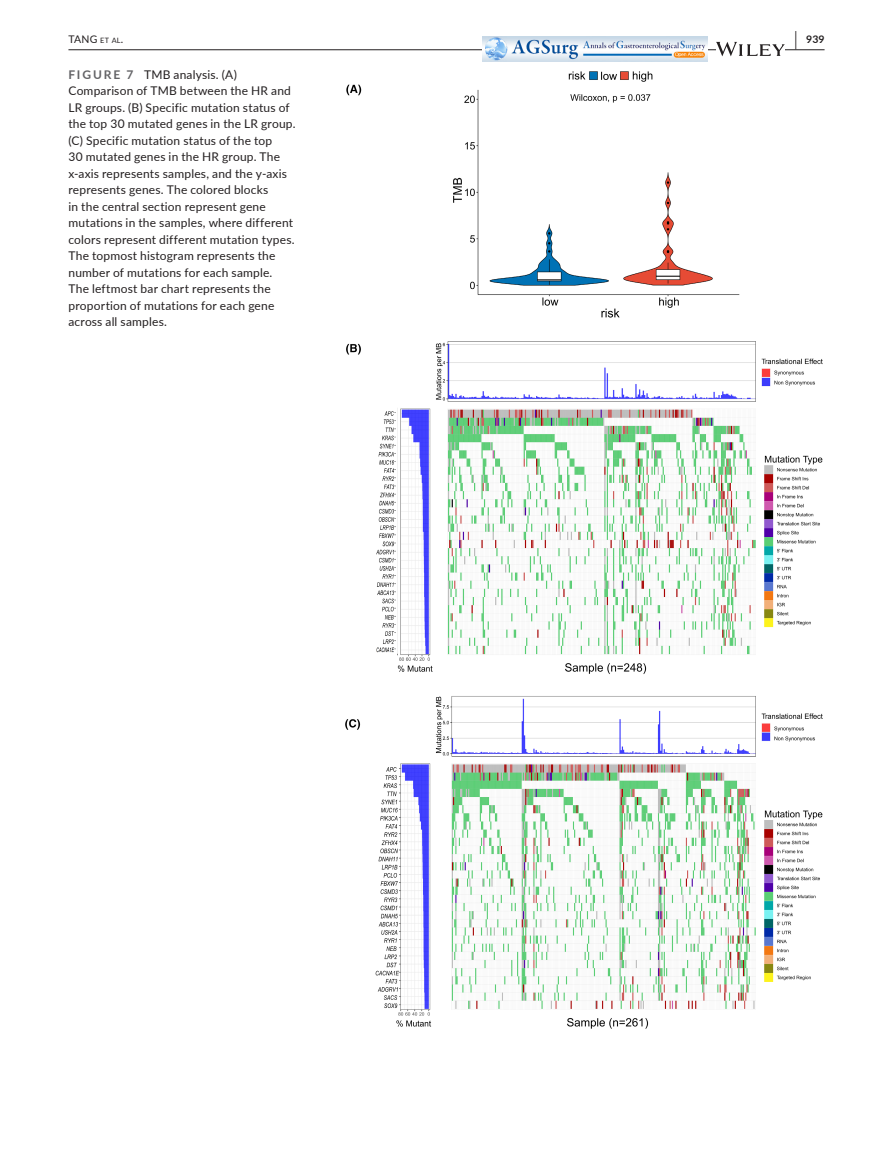
<style>
.page{position:relative;width:893px;height:1174px;background:#fff}
.page>*{position:absolute;margin:0;border:0;box-sizing:border-box;transform-origin:0 0}
.t1{font:12px/16.5px "Lato";letter-spacing:.015em;color:#231f20}
.t2{font:10.5px "Lato";color:#231f20}
.t3{font:700 10.5px "Lato";color:#231f20}
.s1{font-size:7.35px}
.s2{font-size:19.5px}
.s3{font-weight:700;color:#636366}
</style>
<div class="page">
<hr style="left:68px;top:49px;width:756px;height:1px;background:#231f20">
<img style="left:482px;top:36px;width:226px;height:26px">
<svg style="left:716px;top:42px;width:69px;height:14px"></svg>
<img style="left:345px;top:71px;width:478px;height:958px">
<p class="t2" style="left:68px;top:31px;width:56px">TANG <span class="s1">et al</span>.</p>
<p class="t3" style="left:795px;top:31px;width:31px"><span class="s2">|</span> 939</p>
<p class="t1" style="left:68px;top:66px;width:229px"><span class="s3">FIGURE 7</span> TMB analysis. (A)<br>Comparison of TMB between the HR and LR groups. (B) Specific mutation status of the top 30 mutated genes in the LR group. (C) Specific mutation status of the top<br>30 mutated genes in the HR group. The x-axis represents samples, and the y-axis represents genes. The colored blocks<br>in the central section represent gene mutations in the samples, where different colors represent different mutation types.<br>The topmost histogram represents the number of mutations for each sample.<br>The leftmost bar chart represents the proportion of mutations for each gene across all samples.</p>
</div>
